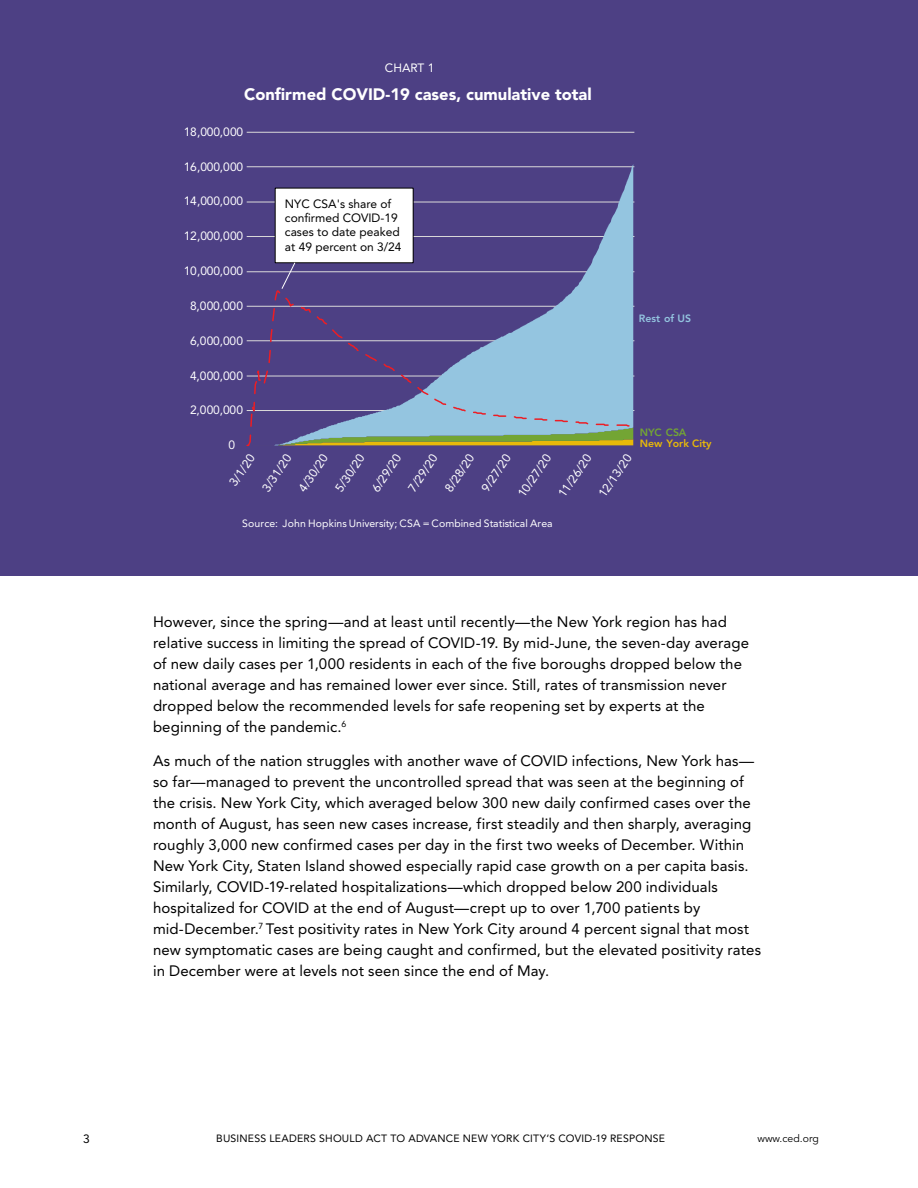
<style>
.page{position:relative;width:918px;height:1188px;background:#fff}
.page>*{position:absolute;margin:0;border:0;box-sizing:border-box;transform-origin:0 0}
.t1{font:900 16.5px "Avenir LT Pro";color:#fff}
.t2{font:15px/21px "Avenir LT Pro";letter-spacing:.005em;color:#000}
.t3{font:12px "Avenir LT Pro";letter-spacing:-.035em;color:#fff}
.t4{font:12px/14.4px "Avenir LT Pro";color:#000}
.t5{font:10.5px "Avenir LT Pro";letter-spacing:.02em;color:#000}
.t6{font:10.5px "Avenir LT Pro";letter-spacing:.005em;color:#fff}
.t7{font:10.5px "Avenir LT Pro";color:#000}
.t8{font:800 10.5px "Avenir LT Pro";color:#e8b909}
.t9{font:800 10.5px "Avenir LT Pro";color:#94c5e0}
.t10{font:800 10.5px "Avenir LT Pro";letter-spacing:-.015em;color:#73a534}
</style>
<div class="page">
<div style="left:0;top:0;width:918px;height:576px;background:#4d4084"></div>
<hr style="left:247px;top:132px;width:387px;height:1px;background:#dad9d9">
<hr style="left:247px;top:167px;width:387px;height:1px;background:#dad9d9">
<hr style="left:247px;top:202px;width:387px;height:1px;background:#dad9d9">
<hr style="left:247px;top:236px;width:387px;height:1px;background:#dad9d9">
<hr style="left:247px;top:272px;width:387px;height:1px;background:#dad9d9">
<svg style="left:247px;top:164px;width:386px;height:125px;background:#574f8d"></svg>
<svg style="left:246px;top:289px;width:389px;height:158px;background:#727ea4"></svg>
<div style="left:275px;top:188px;width:138px;height:75px;background:#fff"></div>
<svg style="left:281px;top:262px;width:15px;height:28px"></svg>
<p class="t3" style="left:385px;top:61px;width:51px">CHART 1</p>
<p class="t1" style="left:244px;top:85px;width:349px">Confirmed COVID-19 cases, cumulative total</p>
<p class="t3" style="left:184px;top:124px;width:61px">18,000,000</p>
<p class="t3" style="left:184px;top:159px;width:61px">16,000,000</p>
<p class="t3" style="left:184px;top:194px;width:61px">14,000,000</p>
<p class="t3" style="left:184px;top:229px;width:61px">12,000,000</p>
<p class="t3" style="left:184px;top:264px;width:61px">10,000,000</p>
<p class="t3" style="left:190px;top:298px;width:54px">8,000,000</p>
<p class="t3" style="left:190px;top:333px;width:54px">6,000,000</p>
<p class="t3" style="left:190px;top:368px;width:54px">4,000,000</p>
<p class="t3" style="left:190px;top:403px;width:54px">2,000,000</p>
<p class="t3" style="left:229px;top:438px;width:8px">0</p>
<p class="t4" style="left:285px;top:196px;width:118px">NYC CSA's share of confirmed COVID-19 cases to date peaked at 49 percent on 3/24</p>
<p class="t9" style="left:639px;top:312px;width:54px">Rest of US</p>
<p class="t10" style="left:640px;top:426px;width:48px">NYC CSA</p>
<p class="t8" style="left:640px;top:437px;width:73px">New York City</p>
<p class="t3" style="left:226px;top:481px;width:37px;rotate:-56deg">3/1/20</p>
<p class="t3" style="left:259px;top:486px;width:44px;rotate:-56deg">3/31/20</p>
<p class="t3" style="left:295px;top:486px;width:44px;rotate:-56deg">4/30/20</p>
<p class="t3" style="left:332px;top:486px;width:44px;rotate:-56deg">5/30/20</p>
<p class="t3" style="left:369px;top:486px;width:44px;rotate:-56deg">6/29/20</p>
<p class="t3" style="left:405px;top:486px;width:44px;rotate:-56deg">7/29/20</p>
<p class="t3" style="left:442px;top:486px;width:44px;rotate:-56deg">8/28/20</p>
<p class="t3" style="left:478px;top:486px;width:44px;rotate:-56deg">9/27/20</p>
<p class="t3" style="left:595px;top:492px;width:50px;rotate:-56deg">12/13/20</p>
<p class="t3" style="left:515px;top:492px;width:50px;rotate:-56deg">10/27/20</p>
<p class="t3" style="left:555px;top:492px;width:50px;rotate:-56deg">11/26/20</p>
<p class="t6" style="left:242px;top:517px;width:312px">Source: John Hopkins University; CSA = Combined Statistical Area</p>
<p class="t2" style="left:153px;top:611px;width:598px">However, since the spring—and at least until recently—the New York region has had relative success in limiting the spread of COVID-19. By mid-June, the seven-day average of new daily cases per 1,000 residents in each of the five boroughs dropped below the national average and has remained lower ever since. Still, rates of transmission never dropped below the recommended levels for safe reopening set by experts at the beginning of the pandemic.<sup>6</sup></p>
<p class="t2" style="left:153px;top:751px;width:610px">As much of the nation struggles with another wave of COVID infections, New York has— so far—managed to prevent the uncontrolled spread that was seen at the beginning of the crisis. New York City, which averaged below 300 new daily confirmed cases over the month of August, has seen new cases increase, first steadily and then sharply, averaging roughly 3,000 new confirmed cases per day in the first two weeks of December. Within New York City, Staten Island showed especially rapid case growth on a per capita basis.<br>Similarly, COVID-19-related hospitalizations—which dropped below 200 individuals hospitalized for COVID at the end of August—crept up to over 1,700 patients by mid-December.<sup>7</sup> Test positivity rates in New York City around 4 percent signal that most new symptomatic cases are being caught and confirmed, but the elevated positivity rates in December were at levels not seen since the end of May.</p>
<p class="t4" style="left:83px;top:1132px;width:8px">3</p>
<p class="t5" style="left:216px;top:1132px;width:450px">BUSINESS LEADERS SHOULD ACT TO ADVANCE NEW YORK CITY’S COVID-19 RESPONSE</p>
<p class="t7" style="left:758px;top:1132px;width:63px">www.ced.org</p>
</div>
